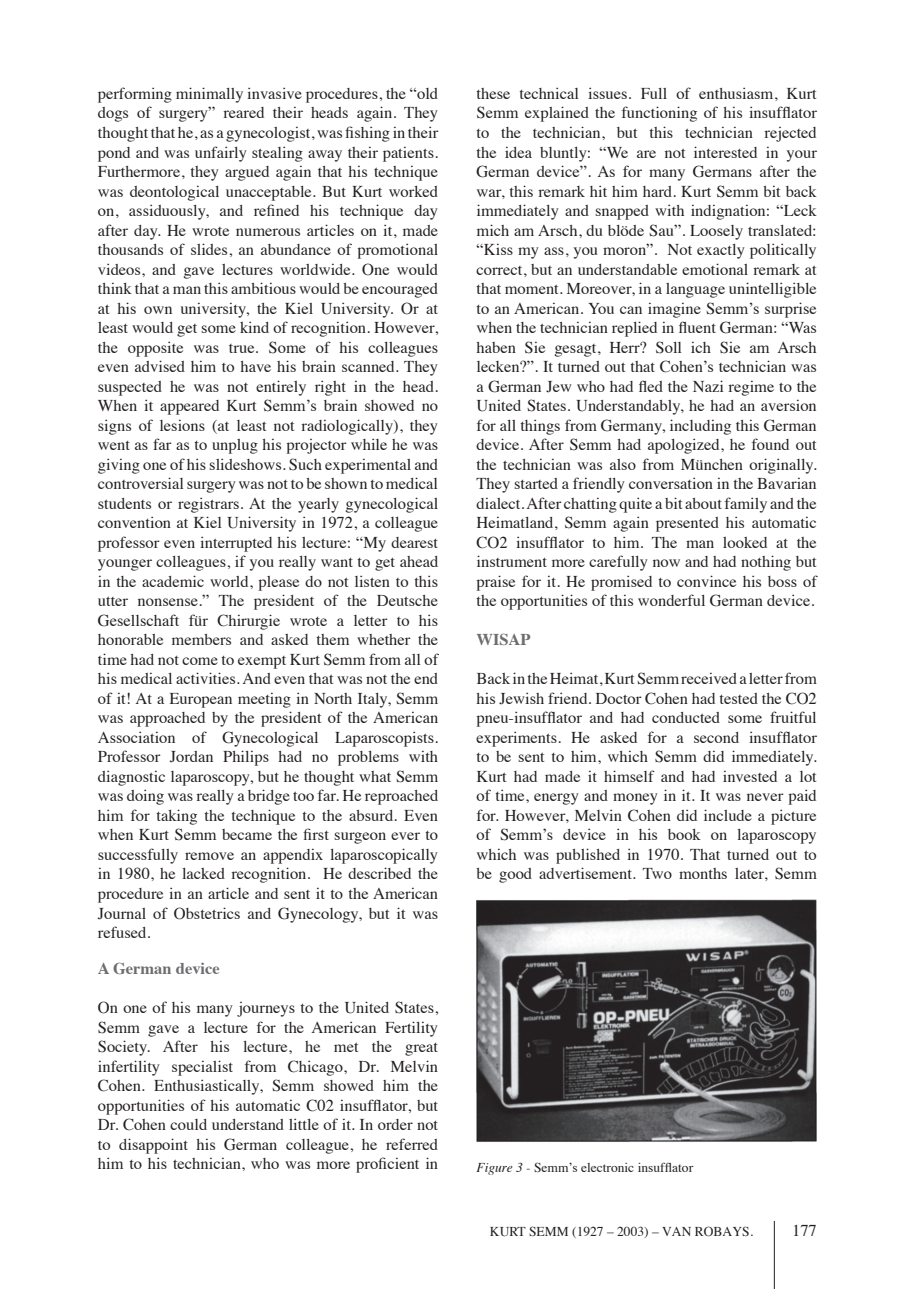
<style>
.page{position:relative;width:919px;height:1289px;background:#fff}
.page>*{position:absolute;margin:0;border:0;box-sizing:border-box;transform-origin:0 0}
.t1{font:16.5px/19.5px "Times";color:#231f20;text-align:justify}
.t2{font:700 16.5px "Times";color:#6c6d70}
.t3{font:13.5px "Times";color:#231f20}
.t4{font:13.5px "Times";color:#231f20}
.s1{font-style:italic}
.s2{font-style:inherit}
</style>
<div class="page">
<hr style="left:773px;top:1220px;width:1px;height:68px;background:#231f20">
<img style="left:476px;top:899px;width:340px;height:243px">
<p class="t1" style="left:98px;top:82px;width:342px">performing minimally invasive procedures, the “old dogs of surgery” reared their heads again. They thought that he, as a gynecologist, was fishing in their pond and was unfairly stealing away their patients.<br>Furthermore, they argued again that his technique was deontological unacceptable. But Kurt worked on, assiduously, and refined his technique day after day. He wrote numerous articles on it, made thousands of slides, an abundance of promotional videos, and gave lectures worldwide. One would think that a man this ambitious would be encouraged at his own university, the Kiel University. Or at least would get some kind of recognition. However, the opposite was true. Some of his colleagues even advised him to have his brain scanned. They suspected he was not entirely right in the head.<br>When it appeared Kurt Semm’s brain showed no signs of lesions (at least not radiologically), they went as far as to unplug his projector while he was giving one of his slideshows. Such experimental and controversial surgery was not to be shown to medical students or registrars. At the yearly gynecological convention at Kiel University in 1972, a colleague professor even interrupted his lecture: “My dearest younger colleagues, if you really want to get ahead in the academic world, please do not listen to this utter nonsense.” The president of the Deutsche Gesellschaft für Chirurgie wrote a letter to his honorable members and asked them whether the time had not come to exempt Kurt Semm from all of his medical activities. And even that was not the end of it! At a European meeting in North Italy, Semm was approached by the president of the American Association of Gynecological Laparoscopists.<br>Professor Jordan Philips had no problems with diagnostic laparoscopy, but he thought what Semm was doing was really a bridge too far. He reproached him for taking the technique to the absurd. Even when Kurt Semm became the first surgeon ever to successfully remove an appendix laparoscopically in 1980, he lacked recognition. He described the procedure in an article and sent it to the American Journal of Obstetrics and Gynecology, but it was refused.</p>
<p class="t2" style="left:98px;top:952px;width:123px">A German device</p>
<p class="t1" style="left:98px;top:996px;width:342px">On one of his many journeys to the United States, Semm gave a lecture for the American Fertility Society. After his lecture, he met the great infertility specialist from Chicago, Dr. Melvin Cohen. Enthusiastically, Semm showed him the opportunities of his automatic C02 insufflator, but Dr. Cohen could understand little of it. In order not to disappoint his German colleague, he referred him to his technician, who was more proficient in</p>
<p class="t1" style="left:476px;top:82px;width:342px">these technical issues. Full of enthusiasm, Kurt Semm explained the functioning of his insufflator to the technician, but this technician rejected the idea bluntly: “We are not interested in your German device”. As for many Germans after the war, this remark hit him hard. Kurt Semm bit back immediately and snapped with indignation: “Leck mich am Arsch, du blöde Sau”. Loosely translated: “Kiss my ass, you moron”. Not exactly politically correct, but an understandable emotional remark at that moment. Moreover, in a language unintelligible to an American. You can imagine Semm’s surprise when the technician replied in fluent German: “Was haben Sie gesagt, Herr? Soll ich Sie am Arsch lecken?”. It turned out that Cohen’s technician was a German Jew who had fled the Nazi regime to the United States. Understandably, he had an aversion for all things from Germany, including this German device. After Semm had apologized, he found out the technician was also from München originally.<br>They started a friendly conversation in the Bavarian dialect. After chatting quite a bit about family and the Heimatland, Semm again presented his automatic CO2 insufflator to him. The man looked at the instrument more carefully now and had nothing but praise for it. He promised to convince his boss of the opportunities of this wonderful German device.</p>
<p class="t2" style="left:476px;top:624px;width:56px">WISAP</p>
<p class="t1" style="left:476px;top:667px;width:342px">Back in the Heimat, Kurt Semm received a letter from his Jewish friend. Doctor Cohen had tested the CO2 pneu-insufflator and had conducted some fruitful experiments. He asked for a second insufflator to be sent to him, which Semm did immediately.<br>Kurt had made it himself and had invested a lot of time, energy and money in it. It was never paid for. However, Melvin Cohen did include a picture of Semm’s device in his book on laparoscopy which was published in 1970. That turned out to be good advertisement. Two months later, Semm</p>
<p class="t3" style="left:476px;top:1154px;width:218px"><span class="s1">Figure 3 -</span> Semm’s electronic insufflator</p>
<p class="t3" style="left:490px;top:1219px;width:20px">Kurt</p>
<p class="t3" style="left:529px;top:1219px;width:20px">Semm</p>
<p class="t3" style="left:572px;top:1219px;width:152px">(1927 – 2003) <span class="s2">– VAN ROBAYS</span></p>
<p class="t4" style="left:749px;top:1219px;width:5px">.</p>
<p class="t1" style="left:792px;top:1219px;width:26px">177</p>
</div>
